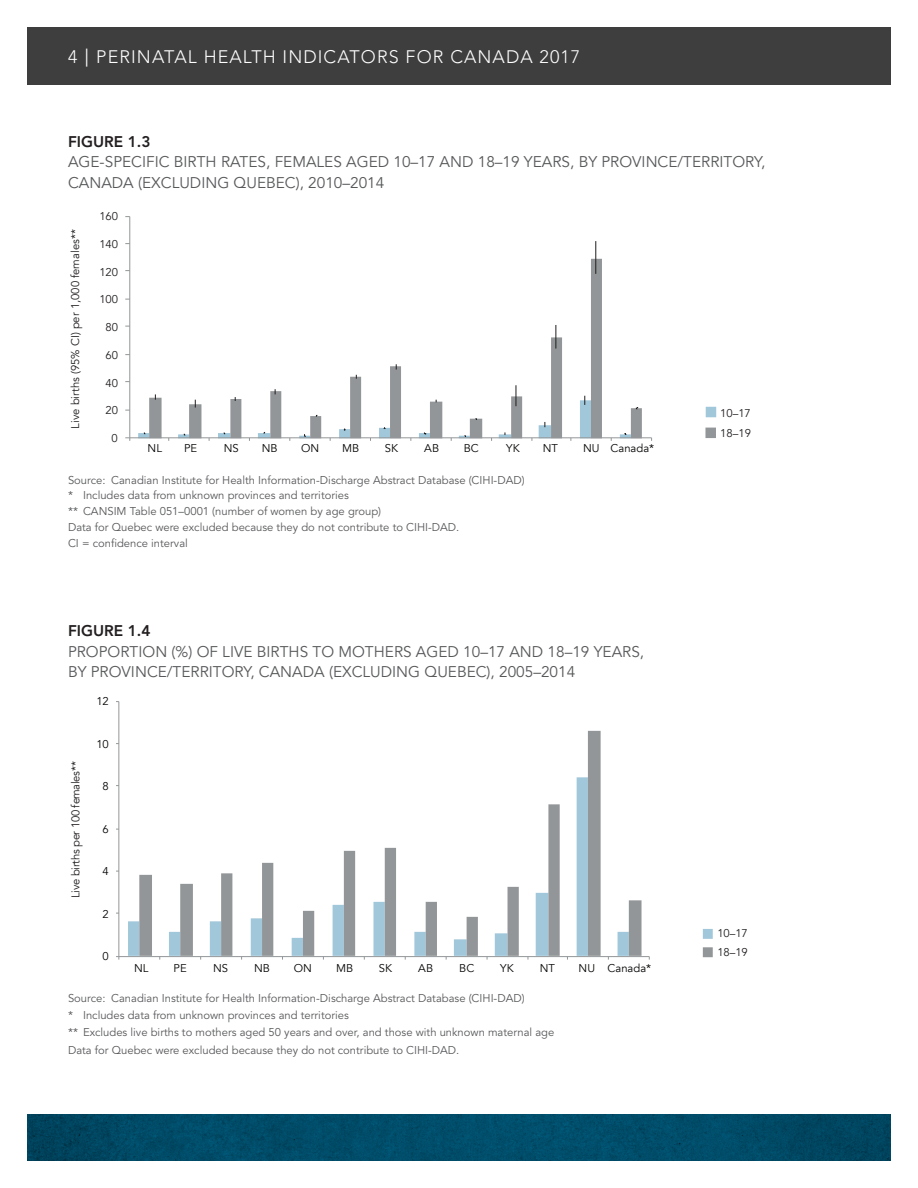
<style>
.page{position:relative;width:918px;height:1188px;background:#fff}
.page>*{position:absolute;margin:0;border:0;box-sizing:border-box;transform-origin:0 0}
.t1{font:300 18px "Avenir LT Std";letter-spacing:.06em;color:#fff}
.t2{font:15.3px/20.5px "Avenir LT Std";color:#57585a}
.t3{font:800 15.3px "Avenir LT Std";color:#231f20}
.t4{font:11.25px/15.8px "Avenir LT Std";color:#57585a}
.t5{font:11.25px/18.3px "Avenir";color:#201d1e}
.t6{font:11.25px "Avenir";color:#040503}
.t7{font:11.25px "Avenir";letter-spacing:-.035em;color:#201d1e}
</style>
<div class="page">
<svg style="left:27px;top:1115px;width:864px;height:46px;background:#004a66"></svg>
<div style="left:27px;top:27px;width:113px;height:57px;background:#3e3e3f"></div>
<div style="left:68px;top:27px;width:823px;height:57px;background:#3e3e3f"></div>
<div style="left:704px;top:930px;width:7px;height:7px;background:#a0c7da"></div>
<div style="left:703px;top:929px;width:10px;height:10px;border:3px solid #a0c7da"></div>
<div style="left:704px;top:949px;width:7px;height:7px;background:#939698"></div>
<div style="left:703px;top:947px;width:10px;height:10px;border:3px solid #939698"></div>
<svg style="left:128px;top:921px;width:11px;height:35px"></svg>
<svg style="left:139px;top:731px;width:503px;height:225px"></svg>
<hr style="left:118px;top:702px;width:1px;height:255px;background:#939698">
<hr style="left:119px;top:956px;width:530px;height:1px;background:#939698">
<svg style="left:350px;top:259px;width:292px;height:178px"></svg>
<svg style="left:556px;top:325px;width:1px;height:24px"></svg>
<svg style="left:595px;top:241px;width:1px;height:33px"></svg>
<hr style="left:129px;top:217px;width:1px;height:221px;background:#939698">
<hr style="left:130px;top:437px;width:522px;height:1px;background:#939698">
<div style="left:707px;top:408px;width:8px;height:8px;background:#a0c7da"></div>
<div style="left:706px;top:407px;width:10px;height:10px;border:3px solid #a0c7da"></div>
<div style="left:707px;top:429px;width:7px;height:8px;background:#939698"></div>
<div style="left:705px;top:428px;width:11px;height:10px;border:3px solid #939698"></div>
<svg style="left:125px;top:437px;width:5px;height:4px"></svg>
<svg style="left:138px;top:385px;width:500px;height:56px"></svg>
<h1 class="t1" style="left:68px;top:46px;width:52px">4 PERINATAL</h1>
<h1 class="t1" style="left:204px;top:46px;width:26px">HEALTH</h1>
<h1 class="t1" style="left:283px;top:46px;width:19px">INDICATORS</h1>
<h1 class="t1" style="left:406px;top:46px;width:13px">FOR</h1>
<h1 class="t1" style="left:450px;top:46px;width:29px">CANADA</h1>
<h1 class="t1" style="left:540px;top:46px;width:42px">2017</h1>
<h2 class="t3" style="left:68px;top:132px;width:84px">FIGURE 1.3</h2>
<h2 class="t2" style="left:68px;top:152px;width:699px">AGE-SPECIFIC BIRTH RATES, FEMALES AGED 10–17 AND 18–19 YEARS, BY PROVINCE/TERRITORY,<br>CANADA (EXCLUDING QUEBEC), 2010–2014</h2>
<p class="t5" style="left:66px;top:429px;width:201px;rotate:-90deg">Live births (95% CI) per 1,000 females**</p>
<p class="t5" style="left:112px;top:429px;width:8px">0</p>
<p class="t5" style="left:99px;top:207px;width:20px">160</p>
<p class="t5" style="left:99px;top:235px;width:20px">140</p>
<p class="t5" style="left:99px;top:263px;width:20px">120</p>
<p class="t5" style="left:99px;top:291px;width:20px">100</p>
<p class="t5" style="left:106px;top:318px;width:14px">80</p>
<p class="t5" style="left:106px;top:346px;width:14px">60</p>
<p class="t5" style="left:106px;top:374px;width:14px">40</p>
<p class="t5" style="left:106px;top:401px;width:14px">20</p>
<p class="t5" style="left:720px;top:403px;width:32px;line-height:20.9px">10–17<br>18–19</p>
<p class="t6" style="left:148px;top:442px;width:16px">NL</p>
<p class="t6" style="left:184px;top:442px;width:15px">PE</p>
<p class="t6" style="left:224px;top:442px;width:17px">NS</p>
<p class="t6" style="left:262px;top:442px;width:17px">NB</p>
<p class="t6" style="left:301px;top:442px;width:20px">ON</p>
<p class="t6" style="left:342px;top:442px;width:19px">MB</p>
<p class="t6" style="left:385px;top:442px;width:15px">SK</p>
<p class="t6" style="left:424px;top:442px;width:16px">AB</p>
<p class="t6" style="left:464px;top:442px;width:17px">BC</p>
<p class="t6" style="left:506px;top:442px;width:15px">YK</p>
<p class="t6" style="left:543px;top:442px;width:17px">NT</p>
<p class="t6" style="left:583px;top:442px;width:73px">NU Canada*</p>
<p class="t4" style="left:68px;top:472px;width:458px">Source: Canadian Institute for Health Information-Discharge Abstract Database (CIHI-DAD) * Includes data from unknown provinces and territories<br>** CANSIM Table 051–0001 (number of women by age group)<br>Data for Quebec were excluded because they do not contribute to CIHI-DAD.<br>CI = confidence interval</p>
<h2 class="t3" style="left:68px;top:622px;width:84px">FIGURE 1.4</h2>
<h2 class="t2" style="left:68px;top:642px;width:578px">PROPORTION (%) OF LIVE BIRTHS TO MOTHERS AGED 10–17 AND 18–19 YEARS,<br>BY PROVINCE/TERRITORY, CANADA (EXCLUDING QUEBEC), 2005–2014</h2>
<p class="t6" style="left:96px;top:695px;width:14px">12</p>
<p class="t7" style="left:69px;top:898px;width:138px;rotate:-90deg">Live births per 100 females**</p>
<p class="t6" style="left:96px;top:737px;width:14px">10</p>
<p class="t6" style="left:102px;top:780px;width:8px">8</p>
<p class="t6" style="left:102px;top:822px;width:8px">6</p>
<p class="t6" style="left:102px;top:865px;width:8px">4</p>
<p class="t6" style="left:102px;top:907px;width:8px">2</p>
<p class="t6" style="left:102px;top:950px;width:8px">0</p>
<p class="t6" style="left:134px;top:961px;width:16px">NL</p>
<p class="t6" style="left:174px;top:961px;width:15px">PE</p>
<p class="t6" style="left:213px;top:961px;width:17px">NS</p>
<p class="t6" style="left:254px;top:961px;width:17px">NB</p>
<p class="t6" style="left:294px;top:961px;width:20px">ON</p>
<p class="t6" style="left:336px;top:961px;width:19px">MB</p>
<p class="t6" style="left:379px;top:961px;width:15px">SK</p>
<p class="t6" style="left:418px;top:961px;width:16px">AB</p>
<p class="t6" style="left:459px;top:961px;width:17px">BC</p>
<p class="t6" style="left:500px;top:961px;width:15px">YK</p>
<p class="t6" style="left:540px;top:961px;width:17px">NT</p>
<p class="t6" style="left:579px;top:961px;width:74px">NU Canada*</p>
<p class="t4" style="left:68px;top:990px;width:488px;line-height:17.2px">Source: Canadian Institute for Health Information-Discharge Abstract Database (CIHI-DAD)<br>* Includes data from unknown provinces and territories<br>** Excludes live births to mothers aged 50 years and over, and those with unknown maternal age Data for Quebec were excluded because they do not contribute to CIHI-DAD.</p>
<p class="t5" style="left:718px;top:925px;width:32px">10–17<br>18–19</p>
</div>
